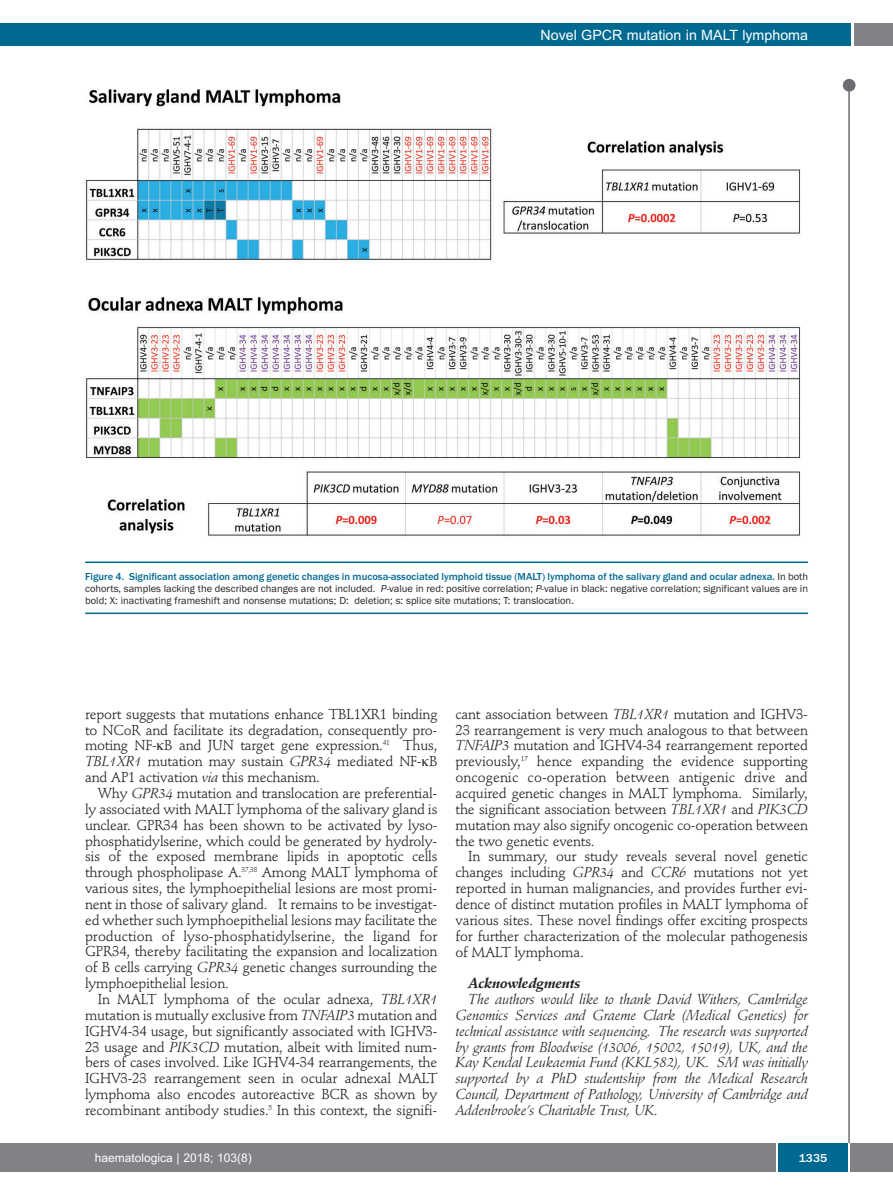
<style>
.page{position:relative;width:893px;height:1191px;background:#fff}
.page>*{position:absolute;margin:0;border:0;box-sizing:border-box;transform-origin:0 0}
.t1{font:14.25px/15.9px "Stempel Schneidler";letter-spacing:-.015em;color:#231f20;text-align:justify}
.t2{font:italic 14.25px/15.9px "Stempel Schneidler";letter-spacing:-.015em;color:#231f20;text-align:justify}
.t3{font:14.25px "Arial";color:#fff}
.t4{font:italic 700 14.25px "Stempel Schneidler";letter-spacing:-.015em;color:#231f20}
.t5{font:12px "Arial";color:#fff}
.t6{font:500 12px "Franklin Gothic";color:#fff}
.t7{font:10.5px/12px "Franklin Gothic";color:#231f20;text-align:justify}
.s1{font-weight:500;color:#006991}
.s2{font-style:italic}
</style>
<div class="page">
<div style="left:843px;top:79px;width:12px;height:13px;background:#6c6d70;border-radius:50%"></div>
<hr style="left:848px;top:81px;width:2px;height:1062px;background:#6c6d70">
<div style="left:854px;top:23px;width:39px;height:22px;background:#808285"></div>
<div style="left:1px;top:23px;width:849px;height:22px;background:#006991"></div>
<div style="left:0;top:1143px;width:893px;height:28px;background:#808285"></div>
<div style="left:778px;top:1143px;width:70px;height:28px;background:#006991"></div>
<hr style="left:776px;top:1143px;width:2px;height:28px;background:#fff">
<hr style="left:848px;top:1143px;width:2px;height:28px;background:#fff">
<hr style="left:0;top:23px;width:2px;height:22px;background:#006991">
<img style="left:85px;top:89px;width:716px;height:447px">
<hr style="left:85px;top:561px;width:723px;height:2px;background:#006991">
<hr style="left:85px;top:612px;width:723px;height:2px;background:#006991">
<p class="t3" style="left:540px;top:27px;width:269px">Novel GPCR mutation in MALT lymphoma</p>
<p class="t7" style="left:85px;top:570px;width:724px"><span class="s1">Figure 4. Significant association among genetic changes in mucosa-associated lymphoid tissue (MALT) lymphoma of the salivary gland and ocular adnexa.</span> In both cohorts, samples lacking the described changes are not included. <span class="s2">P</span>-value in red: positive correlation; <span class="s2">P</span>-value in black: negative correlation; significant values are in bold; X: inactivating frameshift and nonsense mutations; D: deletion; s: splice site mutations; T: translocation.</p>
<p class="t1" style="left:85px;top:707px;width:354px">report suggests that mutations enhance TBL1XR1 binding to NCoR and facilitate its degradation, consequently pro&shy;moting NF- B and JUN target gene expression.<sup>41</sup> Thus, <span class="s2">TBL1XR1</span> mutation may sustain <span class="s2">GPR34</span> mediated NF- B and AP1 activation <span class="s2">via</span> this mechanism.</p>
<p class="t1" style="left:85px;top:786px;width:354px;text-indent:13px">Why <span class="s2">GPR34</span> mutation and translocation are preferential&shy;ly associated with MALT lymphoma of the salivary gland is unclear. GPR34 has been shown to be activated by lyso&shy;phosphatidylserine, which could be generated by hydroly&shy;sis of the exposed membrane lipids in apoptotic cells through phospholipase A.<sup>37,38</sup> Among MALT lymphoma of various sites, the lymphoepithelial lesions are most promi&shy;nent in those of salivary gland. It remains to be investigat&shy;ed whether such lymphoepithelial lesions may facilitate the production of lyso-phosphatidylserine, the ligand for GPR34, thereby facilitating the expansion and localization of B cells carrying <span class="s2">GPR34</span> genetic changes surrounding the lymphoepithelial lesion.</p>
<p class="t1" style="left:85px;top:992px;width:354px;text-indent:13px">In MALT lymphoma of the ocular adnexa, <span class="s2">TBL1XR1 </span>mutation is mutually exclusive from <span class="s2">TNFAIP3</span> mutation and IGHV4-34 usage, but significantly associated with IGHV3- 23 usage and <span class="s2">PIK3CD</span> mutation, albeit with limited num&shy;bers of cases involved. Like IGHV4-34 rearrangements, the IGHV3-23 rearrangement seen in ocular adnexal MALT lymphoma also encodes autoreactive BCR as shown by recombinant antibody studies.<sup>5</sup> In this context, the signifi-</p>
<p class="t1" style="left:455px;top:707px;width:354px">cant association between <span class="s2">TBL1XR1</span> mutation and IGHV3- 23 rearrangement is very much analogous to that between <span class="s2">TNFAIP3</span> mutation and IGHV4-34 rearrangement reported previously,<sup>17</sup> hence expanding the evidence supporting oncogenic co-operation between antigenic drive and acquired genetic changes in MALT lymphoma. Similarly, the significant association between <span class="s2">TBL1XR1</span> and <span class="s2">PIK3CD </span>mutation may also signify oncogenic co-operation between the two genetic events.</p>
<p class="t1" style="left:455px;top:850px;width:354px;text-indent:13px">In summary, our study reveals several novel genetic changes including <span class="s2">GPR34</span> and <span class="s2">CCR6</span> mutations not yet reported in human malignancies, and provides further evi&shy;dence of distinct mutation profiles in MALT lymphoma of various sites. These novel findings offer exciting prospects for further characterization of the molecular pathogenesis of MALT lymphoma.</p>
<p class="t4" style="left:468px;top:977px;width:114px">Acknowledgments</p>
<p class="t2" style="left:455px;top:992px;width:354px;text-indent:13px">The authors would like to thank David Withers, Cambridge Genomics Services and Graeme Clark (Medical Genetics) for technical assistance with sequencing. The research was supported by grants from Bloodwise (13006, 15002, 15019), UK, and the Kay Kendal Leukaemia Fund (KKL582), UK. SM was initially supported by a PhD studentship from the Medical Research Council, Department of Pathology, University of Cambridge and Addenbrooke’s Charitable Trust, UK.</p>
<p class="t5" style="left:95px;top:1150px;width:158px">haematologica | 2018; 103(8)</p>
<p class="t6" style="left:799px;top:1150px;width:30px">1335</p>
</div>
